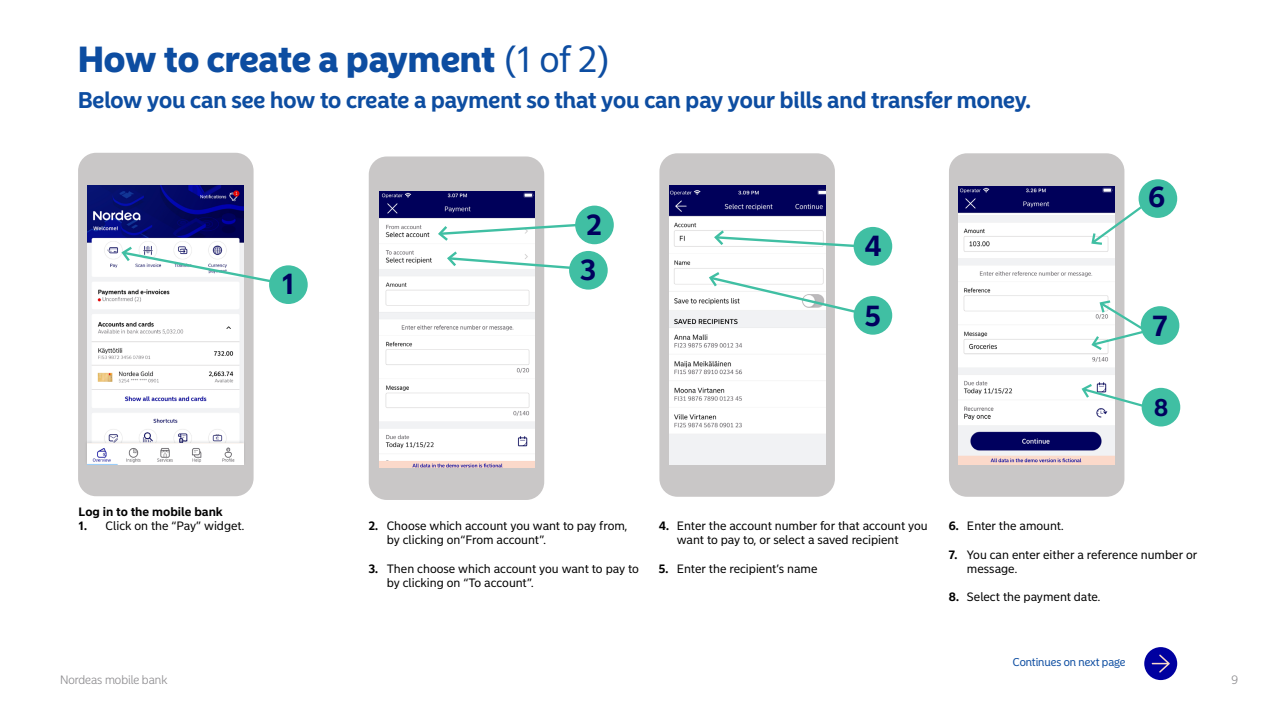
<style>
.page{position:relative;width:1263px;height:706px;background:#fff}
.page>*{position:absolute;margin:0;border:0;box-sizing:border-box;transform-origin:0 0}
.Heading_1{font:900 36px "Nordea Sans Large";letter-spacing:-.005em;color:#0d4da1}
.t1{font:700 28.8px "Nordea Sans Large";color:#00005e}
.t2{font:700 24px "Nordea Sans Large";color:#00005e}
.Heading_2{font:700 22.5px "Nordea Sans Large";color:#0d4da1}
.t3{font:12px/14.1px "Nordea Sans Small";color:#000}
.Info_and_image_text{font:700 12px "Nordea Sans Small";color:#000}
.t4{font:300 12px "Nordea Sans Large";color:#8b8a8d}
.t5{font:11.25px "Nordea Sans Large";color:#0d4da1}
.s1{font-weight:400}
.s2{font-weight:700}
</style>
<div class="page">
<div style="left:78px;top:153px;width:176px;height:343px;background:#c9c7c7;border-radius:18px"></div>
<div style="left:369px;top:156px;width:175px;height:344px;background:#c9c7c7;border-radius:18px"></div>
<div style="left:659px;top:153px;width:176px;height:344px;background:#c9c7c7;border-radius:18px"></div>
<img style="left:669px;top:189px;width:157px;height:275px">
<img style="left:379px;top:191px;width:156px;height:277px">
<img style="left:87px;top:185px;width:157px;height:254px">
<div style="left:269px;top:265px;width:39px;height:39px;background:#40bfa3;border-radius:50%"></div>
<svg style="left:120px;top:244px;width:159px;height:41px"></svg>
<div style="left:569px;top:251px;width:39px;height:39px;background:#40bfa3;border-radius:50%"></div>
<div style="left:853px;top:296px;width:39px;height:39px;background:#40bfa3;border-radius:50%"></div>
<div style="left:575px;top:206px;width:39px;height:38px;background:#40bfa3;border-radius:50%"></div>
<div style="left:853px;top:227px;width:39px;height:39px;background:#40bfa3;border-radius:50%"></div>
<svg style="left:445px;top:249px;width:130px;height:21px"></svg>
<svg style="left:707px;top:270px;width:156px;height:46px"></svg>
<svg style="left:436px;top:222px;width:145px;height:21px"></svg>
<svg style="left:712px;top:228px;width:151px;height:21px"></svg>
<div style="left:949px;top:153px;width:175px;height:344px;background:#c9c7c7;border-radius:18px"></div>
<img style="left:958px;top:186px;width:156px;height:278px">
<div style="left:1141px;top:306px;width:38px;height:39px;background:#40bfa3;border-radius:50%"></div>
<div style="left:1141px;top:388px;width:39px;height:38px;background:#40bfa3;border-radius:50%"></div>
<div style="left:1138px;top:179px;width:39px;height:39px;background:#40bfa3;border-radius:50%"></div>
<div style="left:1144px;top:647px;width:33px;height:33px;background:#0000a0;border-radius:50%"></div>
<svg style="left:1152px;top:654px;width:18px;height:18px"></svg>
<svg style="left:1089px;top:202px;width:58px;height:44px"></svg>
<svg style="left:1090px;top:299px;width:58px;height:53px"></svg>
<svg style="left:1080px;top:382px;width:74px;height:29px"></svg>
<div style="left:84px;top:439px;width:162px;height:27px;background:#000;opacity:.12"></div>
<img style="left:87px;top:444px;width:156px;height:20px">
<p class="Heading_1" style="left:78px;top:37px;width:534px">How to create a payment <span class="s1">(1 of 2)</span></p>
<p class="Heading_2" style="left:78px;top:87px;width:954px">Below you can see how to create a payment so that you can pay your bills and transfer money.</p>
<h2 class="t1" style="left:282px;top:266px;width:15px">1</h2>
<h2 class="t1" style="left:587px;top:208px;width:16px">2</h2>
<h2 class="t1" style="left:581px;top:253px;width:17px">3</h2>
<h2 class="t1" style="left:864px;top:229px;width:19px">4</h2>
<h2 class="t1" style="left:865px;top:298px;width:17px">5</h2>
<h2 class="t1" style="left:1148px;top:180px;width:18px">6</h2>
<h2 class="t1" style="left:1153px;top:309px;width:16px">7</h2>
<h3 class="t2" style="left:1154px;top:393px;width:16px">8</h3>
<p class="Info_and_image_text" style="left:79px;top:504px;width:146px">Log in to the mobile bank</p>
<p class="t3" style="left:79px;top:519px;width:167px"><span class="s2">1.</span> Click on the “Pay” widget.</p>
<p class="t3" style="left:387px;top:519px;width:242px;text-indent:-18px"><span class="s2">2.</span> Choose which account you want to pay from, by clicking on“From account”.</p>
<p class="t3" style="left:387px;top:561px;width:254px;text-indent:-18px"><span class="s2">3.</span> Then choose which account you want to pay to by clicking on “To account”.</p>
<p class="t3" style="left:677px;top:519px;width:252px;text-indent:-18px"><span class="s2">4.</span> Enter the account number for that account you want to pay to, or select a saved recipient</p>
<p class="t3" style="left:659px;top:561px;width:160px"><span class="s2">5.</span> Enter the recipient’s name</p>
<p class="t4" style="left:60px;top:673px;width:109px">Nordeas mobile bank</p>
<p class="t3" style="left:949px;top:519px;width:116px"><span class="s2">6.</span> Enter the amount.</p>
<p class="t3" style="left:967px;top:547px;width:232px;text-indent:-18px"><span class="s2">7.</span> You can enter either a reference number or message.</p>
<p class="t3" style="left:949px;top:590px;width:153px"><span class="s2">8.</span> Select the payment date.</p>
<p class="t5" style="left:1013px;top:655px;width:114px">Continues on next page</p>
<p class="t4" style="left:1231px;top:673px;width:8px">9</p>
</div>
